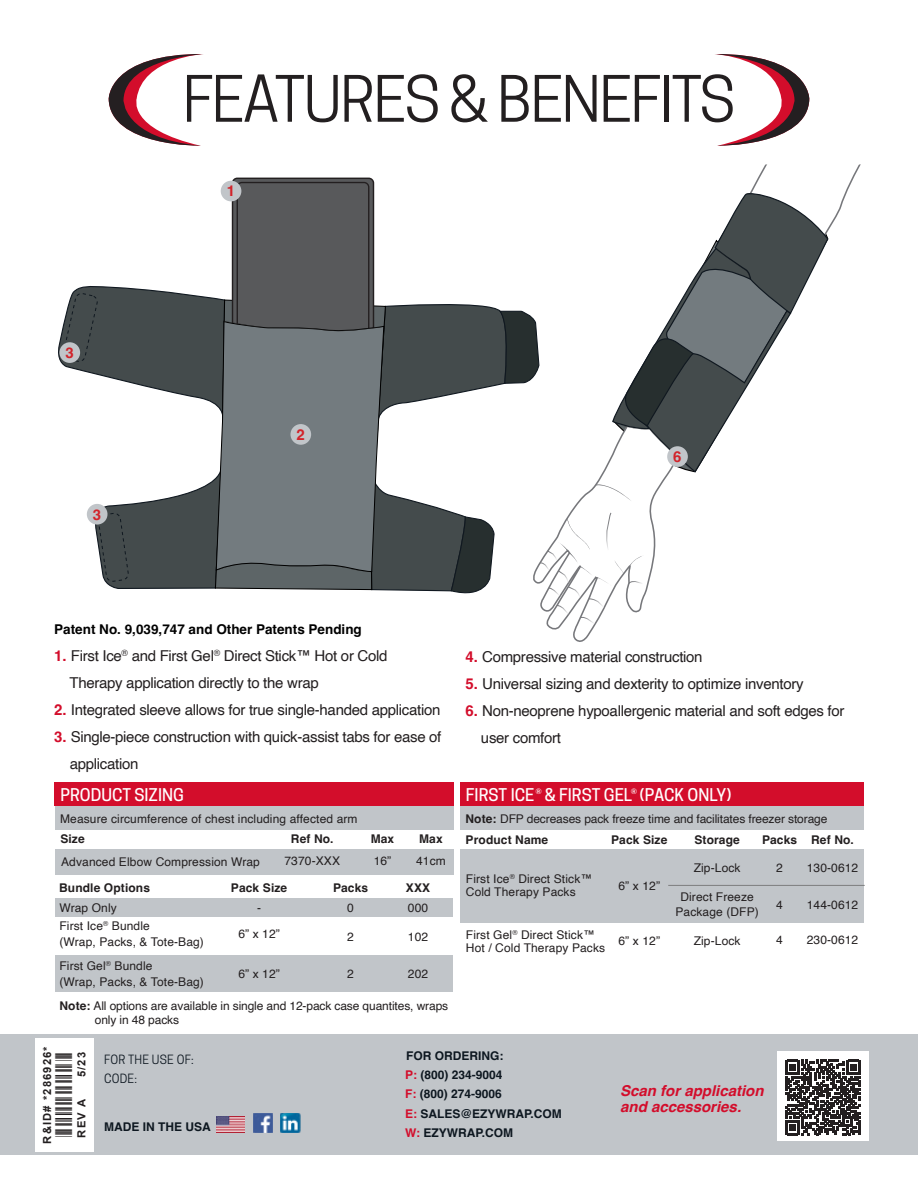
<style>
.page{position:relative;width:918px;height:1188px;background:#fff}
.page>*{position:absolute;margin:0;border:0;box-sizing:border-box;transform-origin:0 0}
.t1{font:60px "Cooper Hewitt";letter-spacing:-.03em;color:#231f20}
.t2{font:22.35px "Free 3 of 9 Extended";letter-spacing:.1em;color:#231f20}
.t3{font:500 16.5px "Cooper Hewitt";color:#fff}
.t4{font:15px/27px "Helvetica";letter-spacing:-.02em;color:#231f20}
.t5{font:italic 700 15px/16.5px "Helvetica";color:#d30d2b}
.t6{font:700 15px "Helvetica";color:#d2232a}
.t7{font:700 13.5px "Helvetica";color:#000}
.t8{font:12px/13.5px "Helvetica";letter-spacing:.01em;color:#231f20}
.t9{font:12px/14.4px "Helvetica";letter-spacing:-.01em;color:#231f20}
.t10{font:700 12px/19.5px "Helvetica";color:#0d1720}
.t11{font:700 12px "Helvetica";letter-spacing:.01em;color:#231f20}
.t12{font:12px/19.5px "Cooper Hewitt";letter-spacing:.02em;color:#0d1720}
.t13{font:700 11.25px "Arial";letter-spacing:.1em;color:#231f20}
.s1{font-weight:700;color:#d30d2b}
.s2{font-weight:700}
.s3{color:#d30d2b}
</style>
<div class="page">
<div style="left:237px;top:183px;width:132px;height:242px;background:#58595b;border-radius:5px"></div>
<svg style="left:58px;top:190px;width:771px;height:434px"></svg>
<div style="left:0;top:1035px;width:918px;height:120px;background:#c1c5c9"></div>
<div style="left:35px;top:1038px;width:58px;height:113px;background:#fff"></div>
<svg style="left:108px;top:54px;width:95px;height:92px"></svg>
<svg style="left:715px;top:54px;width:95px;height:92px"></svg>
<div style="left:777px;top:1052px;width:92px;height:89px;background:#fff"></div>
<img style="left:253px;top:1113px;width:20px;height:20px">
<img style="left:280px;top:1113px;width:20px;height:20px">
<img style="left:217px;top:1116px;width:27px;height:17px">
<svg style="left:786px;top:1060px;width:75px;height:75px"></svg>
<div style="left:221px;top:181px;width:20px;height:20px;background:#c1c5c9;border-radius:50%"></div>
<div style="left:59px;top:342px;width:21px;height:21px;background:#c1c5c9;border-radius:50%"></div>
<div style="left:290px;top:424px;width:21px;height:21px;background:#c1c5c9;border-radius:50%"></div>
<div style="left:87px;top:504px;width:21px;height:21px;background:#c1c5c9;border-radius:50%"></div>
<div style="left:667px;top:446px;width:21px;height:21px;background:#c1c5c9;border-radius:50%"></div>
<div style="left:54px;top:783px;width:400px;height:23px;background:#d30d2b"></div>
<div style="left:55px;top:850px;width:399px;height:25px;background:#c1c5c9"></div>
<div style="left:55px;top:806px;width:399px;height:23px;background:#c1c5c9"></div>
<div style="left:461px;top:783px;width:403px;height:23px;background:#d30d2b"></div>
<div style="left:461px;top:849px;width:403px;height:74px;background:#c1c5c9"></div>
<div style="left:461px;top:806px;width:403px;height:23px;background:#c1c5c9"></div>
<div style="left:55px;top:955px;width:397px;height:37px;background:#c1c5c9"></div>
<div style="left:55px;top:898px;width:397px;height:19px;background:#c1c5c9"></div>
<hr style="left:668px;top:885px;width:197px;height:1px;background:#7d7e7e">
<h1 class="t1" style="left:183px;top:64px;width:554px">FEATURES &amp; BENEFITS</h1>
<p class="t6" style="left:227px;top:182px;width:10px">1</p>
<p class="t6" style="left:65px;top:343px;width:10px">3</p>
<p class="t6" style="left:93px;top:505px;width:10px">3</p>
<p class="t6" style="left:296px;top:425px;width:10px">2</p>
<p class="t6" style="left:673px;top:447px;width:10px">6</p>
<p class="t7" style="left:54px;top:621px;width:309px">Patent No. 9,039,747 and Other Patents Pending</p>
<p class="t4" style="left:70px;top:643px;width:319px;text-indent:-15px"><span class="s1">1.</span> First Ice<sup>®</sup> and First Gel<sup>®</sup> Direct Stick™ Hot or Cold<br>Therapy application directly to the wrap</p>
<p class="t4" style="left:54px;top:697px;width:388px"><span class="s1">2.</span> Integrated sleeve allows for true single-handed application</p>
<p class="t4" style="left:70px;top:724px;width:373px;text-indent:-15px"><span class="s1">3.</span> Single-piece construction with quick-assist tabs for ease of application</p>
<h3 class="t3" style="left:61px;top:785px;width:125px">PRODUCT SIZING</h3>
<p class="t8" style="left:60px;top:812px;width:299px">Measure circumference of chest including affected arm</p>
<p class="t11" style="left:60px;top:832px;width:26px">Size</p>
<p class="t11" style="left:291px;top:832px;width:44px">Ref No.</p>
<p class="t11" style="left:371px;top:832px;width:25px">Max</p>
<p class="t11" style="left:419px;top:832px;width:25px">Max</p>
<p class="t8" style="left:61px;top:855px;width:200px">Advanced Elbow Compression Wrap</p>
<p class="t8" style="left:285px;top:855px;width:57px">7370-XXX</p>
<p class="t8" style="left:374px;top:855px;width:19px">16”</p>
<p class="t8" style="left:416px;top:855px;width:31px">41cm</p>
<p class="t11" style="left:59px;top:880px;width:92px">Bundle Options</p>
<p class="t11" style="left:231px;top:880px;width:58px">Pack Size</p>
<p class="t11" style="left:333px;top:880px;width:37px">Packs</p>
<p class="t11" style="left:406px;top:880px;width:26px">XXX</p>
<p class="t8" style="left:59px;top:901px;width:59px">Wrap Only</p>
<p class="t8" style="left:257px;top:901px;width:5px">-</p>
<p class="t8" style="left:347px;top:901px;width:8px">0</p>
<p class="t8" style="left:408px;top:901px;width:22px">000</p>
<p class="t8" style="left:59px;top:918px;width:146px;line-height:16.5px">First Ice<sup>®</sup> Bundle<br>(Wrap, Packs, &amp; Tote-Bag)</p>
<p class="t8" style="left:238px;top:928px;width:43px">6” x 12”</p>
<p class="t8" style="left:59px;top:958px;width:146px;line-height:16.5px">First Gel<sup>®</sup> Bundle<br>(Wrap, Packs, &amp; Tote-Bag)</p>
<p class="t8" style="left:238px;top:968px;width:43px">6” x 12”</p>
<p class="t8" style="left:347px;top:930px;width:8px">2</p>
<p class="t8" style="left:408px;top:930px;width:22px">102</p>
<p class="t8" style="left:347px;top:968px;width:8px">2</p>
<p class="t8" style="left:408px;top:968px;width:22px">202</p>
<p class="t9" style="left:95px;top:999px;width:355px;text-indent:-35px"><span class="s2">Note:</span> All options are available in single and 12-pack case quantites, wraps only in 48 packs</p>
<p class="t4" style="left:466px;top:644px;width:239px"><span class="s1">4.</span> Compressive material construction</p>
<p class="t4" style="left:466px;top:671px;width:340px"><span class="s1">5.</span> Universal sizing and dexterity to optimize inventory</p>
<p class="t4" style="left:481px;top:698px;width:365px;text-indent:-15px"><span class="s1">6.</span> Non-neoprene hypoallergenic material and soft edges for user comfort</p>
<h3 class="t3" style="left:466px;top:785px;width:267px">FIRST ICE &amp; FIRST GEL (PACK ONLY)</h3>
<p class="t9" style="left:465px;top:812px;width:363px"><span class="s2">Note:</span> DFP decreases pack freeze time and facilitates freezer storage</p>
<p class="t11" style="left:466px;top:832px;width:84px">Product Name</p>
<p class="t11" style="left:611px;top:832px;width:58px">Pack Size</p>
<p class="t11" style="left:694px;top:832px;width:47px">Storage</p>
<p class="t11" style="left:762px;top:832px;width:93px">Packs Ref No.</p>
<p class="t8" style="left:466px;top:872px;width:128px">First Ice<sup>®</sup> Direct Stick™<br>Cold Therapy Packs</p>
<p class="t8" style="left:618px;top:880px;width:43px">6” x 12”</p>
<p class="t8" style="left:466px;top:928px;width:141px">First Gel<sup>®</sup> Direct Stick™<br>Hot / Cold Therapy Packs</p>
<p class="t8" style="left:618px;top:935px;width:43px">6” x 12”</p>
<p class="t8" style="left:694px;top:861px;width:48px">Zip-Lock</p>
<p class="t8" style="left:776px;top:861px;width:8px">2</p>
<p class="t8" style="left:807px;top:861px;width:53px">130-0612</p>
<p class="t8" style="left:675px;top:890px;width:85px;line-height:15px;text-align:center">Direct Freeze<br>Package (DFP)</p>
<p class="t8" style="left:776px;top:898px;width:8px">4</p>
<p class="t8" style="left:807px;top:898px;width:53px">144-0612</p>
<p class="t8" style="left:694px;top:935px;width:48px">Zip-Lock</p>
<p class="t8" style="left:776px;top:934px;width:8px">4</p>
<p class="t8" style="left:807px;top:934px;width:53px">230-0612</p>
<p class="t13" style="left:40px;top:1144px;width:99px;rotate:-90deg">R&amp;ID# *286926*</p>
<h2 class="t2" style="left:51px;top:1137px;width:86px;rotate:-90deg">*286926*</h2>
<p class="t13" style="left:74px;top:1077px;width:27px;rotate:-90deg">5/23</p>
<p class="t13" style="left:74px;top:1138px;width:40px;rotate:-90deg">REV A</p>
<p class="t12" style="left:104px;top:1050px;width:91px">FOR THE USE OF:<br>CODE:</p>
<p class="t10" style="left:104px;top:1119px;width:108px">MADE IN THE USA</p>
<p class="t10" style="left:406px;top:1047px;width:99px">FOR ORDERING:</p>
<p class="t10" style="left:405px;top:1066px;width:158px"><span class="s3">P:</span> (800) 234-9004<br><span class="s3">F:</span> (800) 274-9006<br><span class="s3">E:</span> SALES@EZYWRAP.COM<br><span class="s3">W:</span> EZYWRAP.COM</p>
<p class="t5" style="left:620px;top:1084px;width:145px">Scan for application and accessories.</p>
</div>
